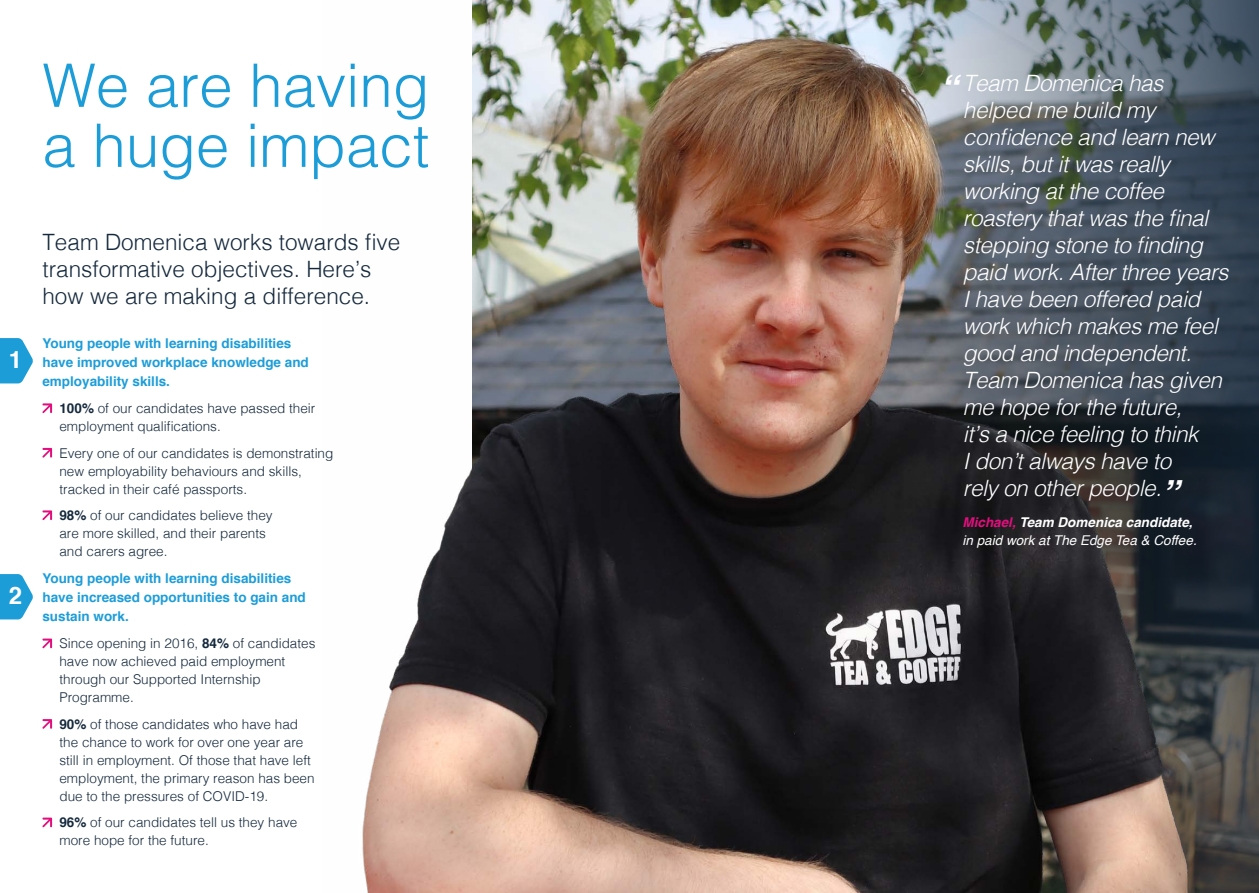
<style>
.page{position:relative;width:1259px;height:893px;background:#fff}
.page>*{position:absolute;margin:0;border:0;box-sizing:border-box;transform-origin:0 0}
.t1{font:300 60px/60px "Helvetica";color:#1d9dd8}
.t2{font:700 24px "Helvetica";color:#fff}
.t3{font:italic 300 22.5px/27px "Helvetica";letter-spacing:-.02em;color:#fff}
.t4{font:300 22.5px/27px "Helvetica";color:#15293d}
.t5{font:300 13.5px/18px "Helvetica";color:#15293d}
.t6{font:700 13.5px/18.8px "Helvetica";color:#1d9dd8}
.t7{font:italic 13.5px/18px "Helvetica";color:#fff}
.s1{font-weight:700}
.s2{font-weight:700;font-size:36px}
.s3{font-weight:700;color:#e20e7d}
</style>
<div class="page">
<svg style="left:42px;top:403px;width:10px;height:10px"></svg>
<svg style="left:42px;top:448px;width:10px;height:10px"></svg>
<svg style="left:42px;top:510px;width:10px;height:10px"></svg>
<svg style="left:42px;top:639px;width:10px;height:9px"></svg>
<svg style="left:42px;top:719px;width:10px;height:10px"></svg>
<svg style="left:42px;top:818px;width:10px;height:9px"></svg>
<svg style="left:0;top:338px;width:33px;height:46px"></svg>
<svg style="left:0;top:574px;width:33px;height:46px"></svg>
<img style="left:362px;top:0;width:897px;height:893px">
<h1 class="t1" style="left:42px;top:51px;width:388px">We are having a huge impact</h1>
<h2 class="t2" style="left:9px;top:340px;width:15px">1</h2>
<h2 class="t2" style="left:9px;top:576px;width:15px">2</h2>
<h3 class="t4" style="left:42px;top:227px;width:359px">Team Domenica works towards five transformative objectives. Here’s how we are making a difference.</h3>
<p class="t6" style="left:42px;top:334px;width:268px">Young people with learning disabilities have improved workplace knowledge and employability skills.</p>
<p class="t5" style="left:59px;top:398px;width:257px"><span class="s1">100%</span> of our candidates have passed their employment qualifications.</p>
<p class="t5" style="left:59px;top:443px;width:275px">Every one of our candidates is demonstrating new employability behaviours and skills, tracked in their café passports.</p>
<p class="t5" style="left:59px;top:505px;width:215px"><span class="s1">98%</span> of our candidates believe they are more skilled, and their parents and carers agree.</p>
<p class="t6" style="left:42px;top:569px;width:265px">Young people with learning disabilities have increased opportunities to gain and sustain work.</p>
<p class="t5" style="left:59px;top:633px;width:257px">Since opening in 2016, <span class="s1">84%</span> of candidates have now achieved paid employment through our Supported Internship<br>Programme.</p>
<p class="t5" style="left:59px;top:714px;width:257px"><span class="s1">90%</span> of those candidates who have had the chance to work for over one year are still in employment. Of those that have left employment, the primary reason has been due to the pressures of COVID-19.</p>
<p class="t5" style="left:59px;top:812px;width:239px"><span class="s1">96%</span> of our candidates tell us they have more hope for the future.</p>
<p class="t3" style="left:963px;top:68px;width:267px;text-indent:-23px"><span class="s2">“</span> Team Domenica has helped me build my confidence and learn new skills, but it was really working at the coffee roastery that was the final stepping stone to finding paid work. After three years<br>I have been offered paid work which makes me feel good and independent.<br>Team Domenica has given me hope for the future,<br>it’s a nice feeling to think<br>I don’t always have to<br>rely on other people.<span class="s2">”</span></p>
<p class="t7" style="left:962px;top:513px;width:236px"><span class="s3">Michael,</span> <span class="s1">Team Domenica candidate, </span>in paid work at The Edge Tea &amp; Coffee.</p>
</div>
